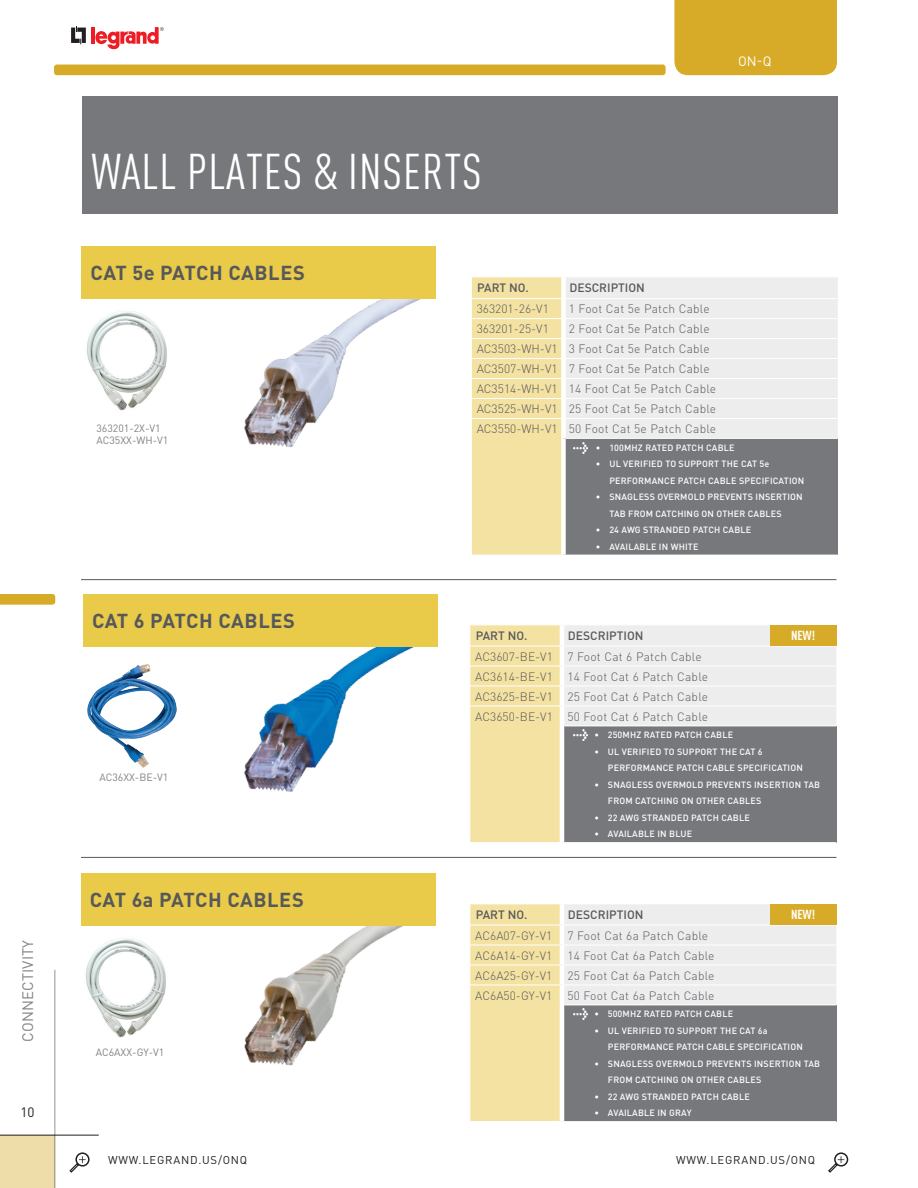
<style>
.page{position:relative;width:918px;height:1188px;background:#fff}
.page>*{position:absolute;margin:0;border:0;box-sizing:border-box;transform-origin:0 0}
.t1{font:condensed 49.5px "DIN Pro";letter-spacing:.02em;color:#fff}
.t2{font:700 19.95px "DIN Pro";letter-spacing:.02em;color:#57585a}
.t3{font:15px "DIN Pro";letter-spacing:.01em;color:#808285}
.t4{font:13.5px "DIN Pro";color:#fff}
.t5{font:13.5px "DIN Pro";color:#231f20}
.t6{font:700 condensed 12.9px "DIN Pro";color:#fff}
.t7{font:300 12px/20px "DIN Pro";letter-spacing:.015em;color:#57585a}
.t8{font:500 12px "DIN Pro";color:#57585a}
.t9{font:11.25px "DIN Pro";letter-spacing:.07em;color:#231f20}
.t10{font:10.5px/12px "DIN Pro";color:#808285}
.t11{font:500 9px/16.5px "DIN Pro";letter-spacing:.02em;color:#fff}
</style>
<div class="page">
<div style="left:0;top:1136px;width:55px;height:52px;background:#efdda9"></div>
<hr style="left:0;top:1135px;width:99px;height:1px;background:#231f20">
<div style="left:75px;top:1152px;width:15px;height:15px;border:2px solid #231f20;border-radius:50%"></div>
<svg style="left:69px;top:1156px;width:17px;height:17px"></svg>
<svg style="left:0;top:594px;width:55px;height:11px"></svg>
<hr style="left:54px;top:970px;width:1px;height:218px;background:#939598">
<svg style="left:71px;top:26px;width:15px;height:18px"></svg>
<hr style="left:91px;top:27px;width:4px;height:17px;background:#ee1d23">
<svg style="left:95px;top:27px;width:69px;height:22px"></svg>
<div style="left:674px;top:0;width:163px;height:75px;background:#d7aa27"></div>
<div style="left:54px;top:65px;width:612px;height:10px;background:#d7aa27;border-radius:3px"></div>
<img style="left:87px;top:311px;width:80px;height:100px">
<div style="left:82px;top:97px;width:756px;height:117px;background:#76787b"></div>
<img style="left:244px;top:612px;width:194px;height:180px">
<img style="left:244px;top:885px;width:192px;height:181px">
<div style="left:566px;top:278px;width:272px;height:160px;background:#ededee"></div>
<div style="left:563px;top:438px;width:275px;height:117px;background:#76787b"></div>
<div style="left:471px;top:277px;width:91px;height:278px;background:#f4e2a2"></div>
<hr style="left:471px;top:438px;width:1px;height:117px;background:#fff">
<hr style="left:563px;top:298px;width:275px;height:1px;background:#fff">
<hr style="left:563px;top:318px;width:275px;height:1px;background:#fff">
<hr style="left:563px;top:338px;width:275px;height:1px;background:#fff">
<hr style="left:563px;top:358px;width:275px;height:1px;background:#fff">
<hr style="left:563px;top:378px;width:275px;height:1px;background:#fff">
<hr style="left:563px;top:398px;width:275px;height:1px;background:#fff">
<hr style="left:563px;top:418px;width:275px;height:1px;background:#fff">
<div style="left:561px;top:277px;width:5px;height:21px;background:#fff"></div>
<div style="left:561px;top:299px;width:5px;height:19px;background:#fff"></div>
<div style="left:561px;top:319px;width:5px;height:19px;background:#fff"></div>
<div style="left:561px;top:339px;width:5px;height:19px;background:#fff"></div>
<div style="left:561px;top:359px;width:5px;height:19px;background:#fff"></div>
<div style="left:561px;top:379px;width:5px;height:19px;background:#fff"></div>
<div style="left:561px;top:399px;width:5px;height:19px;background:#fff"></div>
<div style="left:561px;top:419px;width:5px;height:19px;background:#fff"></div>
<div style="left:561px;top:438px;width:5px;height:117px;background:#fff"></div>
<hr style="left:566px;top:438px;width:272px;height:1px;background:#fff">
<img style="left:87px;top:664px;width:90px;height:104px">
<div style="left:83px;top:594px;width:354px;height:53px;background:#e9ca49"></div>
<hr style="left:81px;top:579px;width:755px;height:1px;background:#57585a">
<img style="left:86px;top:938px;width:80px;height:100px">
<div style="left:81px;top:873px;width:354px;height:53px;background:#e9ca49"></div>
<hr style="left:81px;top:857px;width:755px;height:1px;background:#57585a">
<img style="left:244px;top:299px;width:177px;height:148px">
<div style="left:82px;top:246px;width:354px;height:53px;background:#e9ca49"></div>
<svg style="left:574px;top:443px;width:13px;height:10px"></svg>
<svg style="left:470px;top:625px;width:366px;height:218px;background:#c0bbab"></svg>
<svg style="left:470px;top:904px;width:366px;height:218px;background:#c0bbab"></svg>
<div style="left:834px;top:1152px;width:14px;height:15px;border:2px solid #231f20;border-radius:50%"></div>
<svg style="left:828px;top:1156px;width:16px;height:17px"></svg>
<h3 class="t3" style="left:17px;top:1042px;width:103px;rotate:-90deg">CONNECTIVITY</h3>
<h3 class="t5" style="left:21px;top:1103px;width:16px">10</h3>
<h1 class="t1" style="left:92px;top:143px;width:392px">WALL PLATES &amp; INSERTS</h1>
<h2 class="t2" style="left:91px;top:259px;width:216px">CAT 5e PATCH CABLES</h2>
<h3 class="t4" style="left:738px;top:52px;width:35px">ON-Q</h3>
<p class="t10" style="left:96px;top:422px;width:73px">363201-2X-V1<br>AC35XX-WH-V1</p>
<h2 class="t2" style="left:92px;top:607px;width:204px">CAT 6 PATCH CABLES</h2>
<p class="t10" style="left:99px;top:771px;width:71px">AC36XX-BE-V1</p>
<h2 class="t2" style="left:90px;top:886px;width:215px">CAT 6a PATCH CABLES</h2>
<p class="t10" style="left:96px;top:1046px;width:70px">AC6AXX-GY-V1</p>
<p class="t9" style="left:108px;top:1152px;width:141px">WWW.LEGRAND.US/ONQ</p>
<h3 class="t8" style="left:477px;top:280px;width:53px">PART NO.</h3>
<h3 class="t8" style="left:569px;top:280px;width:77px">DESCRIPTION</h3>
<h3 class="t7" style="left:477px;top:298px;width:74px">363201-26-V1</h3>
<h3 class="t7" style="left:569px;top:298px;width:142px">1 Foot Cat 5e Patch Cable</h3>
<h3 class="t7" style="left:477px;top:318px;width:74px">363201-25-V1</h3>
<h3 class="t7" style="left:477px;top:318px;width:241px;text-indent:92px">2 Foot Cat 5e Patch Cable AC3503-WH-V1 3 Foot Cat 5e Patch Cable AC3507-WH-V1 7 Foot Cat 5e Patch Cable AC3514-WH-V1 14 Foot Cat 5e Patch Cable AC3525-WH-V1 25 Foot Cat 5e Patch Cable AC3550-WH-V1 50 Foot Cat 5e Patch Cable</h3>
<p class="t11" style="left:596px;top:439px;width:140px">• 100MHZ RATED PATCH CABLE</p>
<p class="t11" style="left:609px;top:455px;width:197px;text-indent:-14px">• UL VERIFIED TO SUPPORT THE CAT 5e<br>PERFORMANCE PATCH CABLE SPECIFICATION</p>
<p class="t11" style="left:609px;top:488px;width:195px;text-indent:-14px">• SNAGLESS OVERMOLD PREVENTS INSERTION<br>TAB FROM CATCHING ON OTHER CABLES</p>
<p class="t11" style="left:596px;top:521px;width:157px">• 24 AWG STRANDED PATCH CABLE</p>
<p class="t11" style="left:596px;top:538px;width:104px">• AVAILABLE IN WHITE</p>
<h3 class="t6" style="left:791px;top:628px;width:26px">NEW!</h3>
<h3 class="t8" style="left:476px;top:628px;width:53px">PART NO.</h3>
<h3 class="t8" style="left:568px;top:628px;width:77px">DESCRIPTION</h3>
<h3 class="t7" style="left:475px;top:646px;width:234px">AC3607-BE-V1 7 Foot Cat 6 Patch Cable AC3614-BE-V1 14 Foot Cat 6 Patch Cable AC3625-BE-V1 25 Foot Cat 6 Patch Cable AC3650-BE-V1 50 Foot Cat 6 Patch Cable</h3>
<p class="t11" style="left:594px;top:726px;width:140px">• 250MHZ RATED PATCH CABLE</p>
<p class="t11" style="left:608px;top:743px;width:197px;text-indent:-14px">• UL VERIFIED TO SUPPORT THE CAT 6<br>PERFORMANCE PATCH CABLE SPECIFICATION</p>
<p class="t11" style="left:608px;top:776px;width:214px;text-indent:-14px">• SNAGLESS OVERMOLD PREVENTS INSERTION TAB<br>FROM CATCHING ON OTHER CABLES</p>
<p class="t11" style="left:594px;top:809px;width:157px">• 22 AWG STRANDED PATCH CABLE</p>
<p class="t11" style="left:594px;top:825px;width:99px">• AVAILABLE IN BLUE</p>
<h3 class="t6" style="left:791px;top:907px;width:26px">NEW!</h3>
<h3 class="t8" style="left:476px;top:907px;width:53px">PART NO.</h3>
<h3 class="t8" style="left:568px;top:907px;width:77px">DESCRIPTION</h3>
<h3 class="t7" style="left:475px;top:925px;width:241px">AC6A07-GY-V1 7 Foot Cat 6a Patch Cable AC6A14-GY-V1 14 Foot Cat 6a Patch Cable AC6A25-GY-V1 25 Foot Cat 6a Patch Cable AC6A50-GY-V1 50 Foot Cat 6a Patch Cable</h3>
<p class="t11" style="left:594px;top:1005px;width:140px">• 500MHZ RATED PATCH CABLE</p>
<p class="t11" style="left:608px;top:1022px;width:197px;text-indent:-14px">• UL VERIFIED TO SUPPORT THE CAT 6a<br>PERFORMANCE PATCH CABLE SPECIFICATION</p>
<p class="t11" style="left:608px;top:1055px;width:214px;text-indent:-14px">• SNAGLESS OVERMOLD PREVENTS INSERTION TAB<br>FROM CATCHING ON OTHER CABLES</p>
<p class="t11" style="left:594px;top:1088px;width:157px">• 22 AWG STRANDED PATCH CABLE</p>
<p class="t11" style="left:594px;top:1104px;width:99px">• AVAILABLE IN GRAY</p>
<p class="t9" style="left:676px;top:1152px;width:141px">WWW.LEGRAND.US/ONQ</p>
</div>
